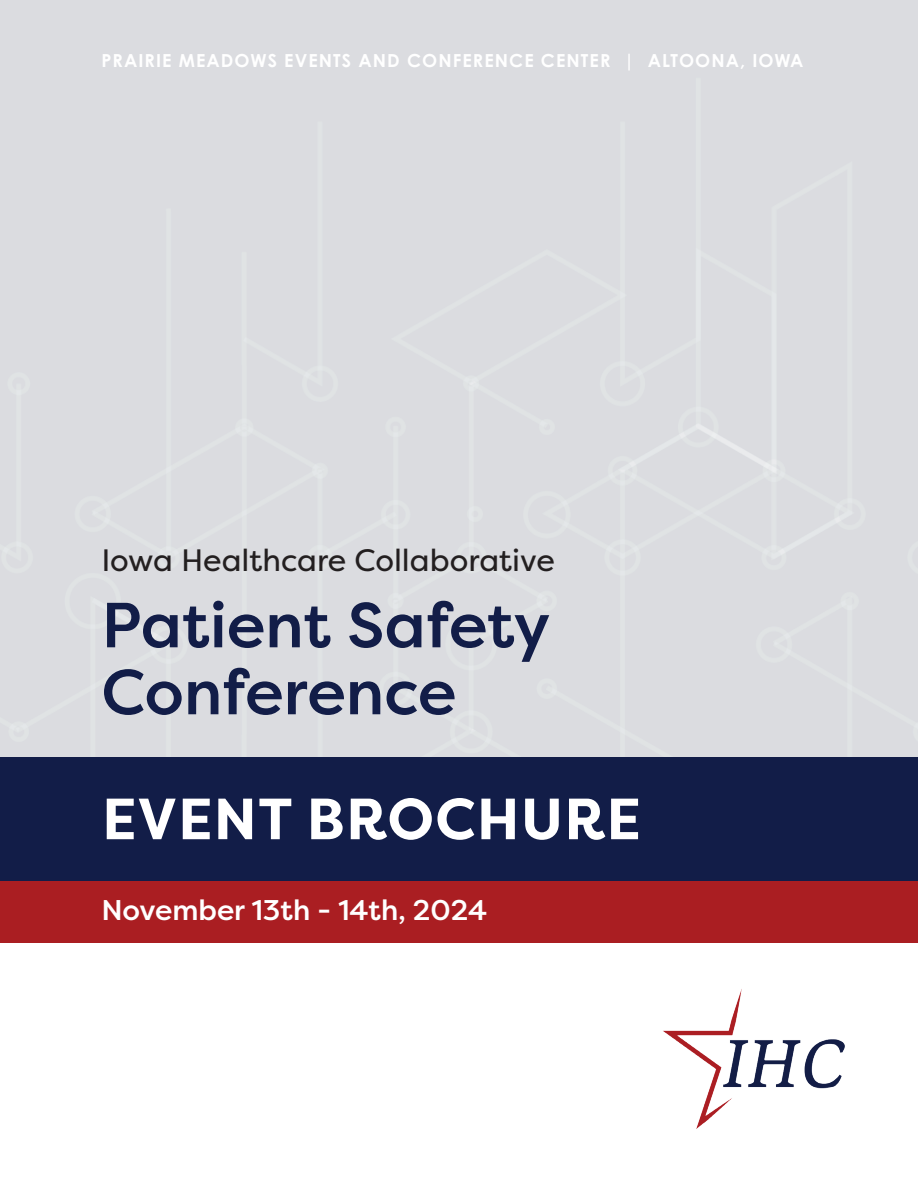
<style>
.page{position:relative;width:918px;height:1188px;background:#fff}
.page>*{position:absolute;margin:0;border:0;box-sizing:border-box;transform-origin:0 0}
.t1{font:500 63.6px/67.1px "Filson Pro";letter-spacing:-.005em;color:#121d48}
.t2{font:700 58.05px "Filson Pro";letter-spacing:.02em;color:#fff}
.t3{font:30.9px "Filson Pro";color:#231f20}
.t4{font:500 28.5px "Filson Pro";color:#fff}
.t5{font:700 18px "Century Gothic Pro";letter-spacing:.06em;color:#fff}
</style>
<div class="page">
<div style="left:0;top:0;width:918px;height:758px;background:#dbdce0"></div>
<div style="left:0;top:758px;width:918px;height:123px;background:#121d48"></div>
<div style="left:0;top:881px;width:918px;height:61px;background:#aa1e22"></div>
<img style="left:642px;top:942px;width:231px;height:187px">
<p class="t5" style="left:101px;top:49px;width:704px">PRAIRIE MEADOWS EVENTS AND CONFERENCE CENTER | ALTOONA, IOWA</p>
<h3 class="t3" style="left:101px;top:540px;width:455px">Iowa Healthcare Collaborative</h3>
<h1 class="t1" style="left:101px;top:590px;width:450px">Patient Safety<br>Conference</h1>
<h2 class="t2" style="left:102px;top:782px;width:540px">EVENT BROCHURE</h2>
<h3 class="t4" style="left:101px;top:890px;width:387px">November 13th - 14th, 2024</h3>
</div>
